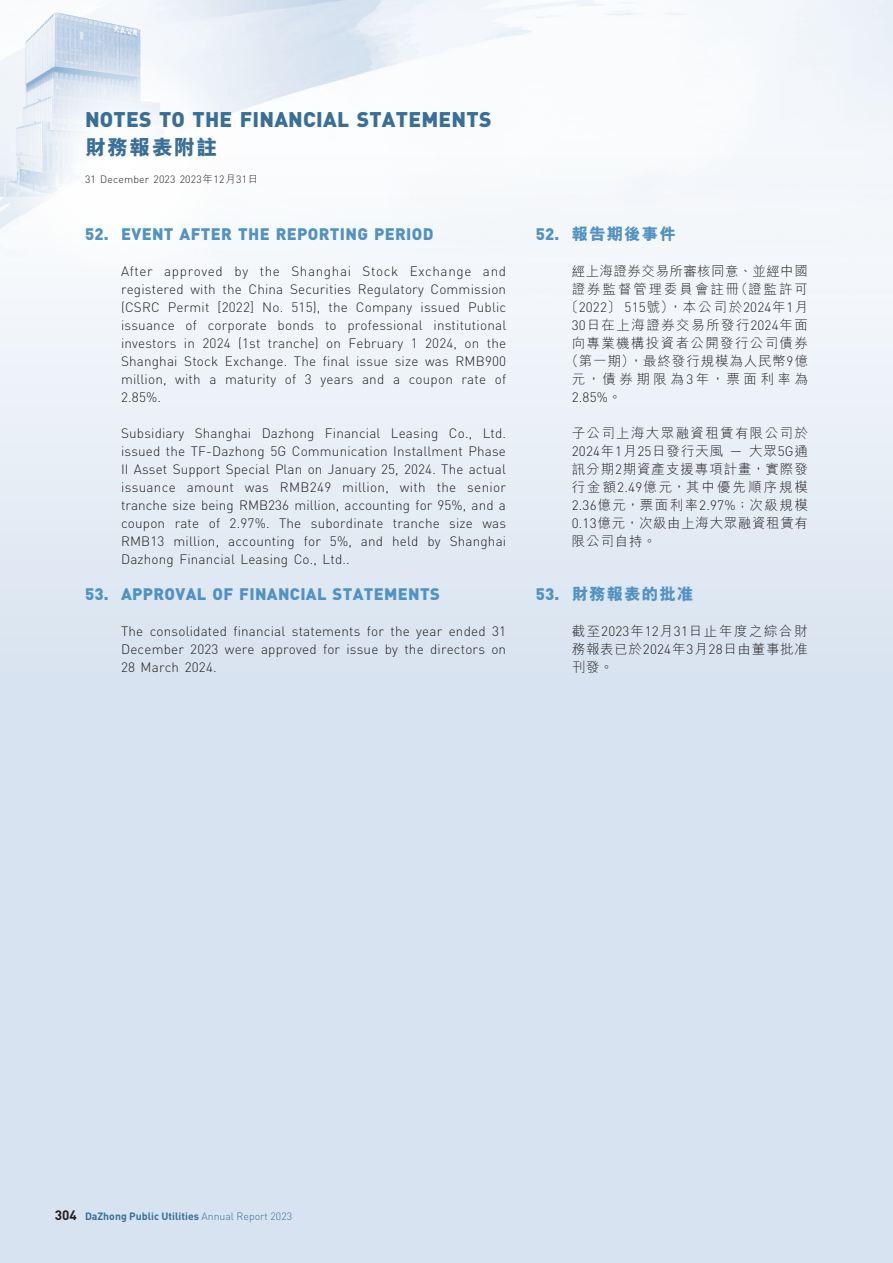
<style>
.page{position:relative;width:893px;height:1263px;background:#fff}
.page>*{position:absolute;margin:0;border:0;box-sizing:border-box;transform-origin:0 0}
.t1{font:900 21px "DIN Pro";letter-spacing:.01em;color:#3a6f95}
.t2{font:800 21px "M Hei HK";letter-spacing:.06em;color:#3a6f95}
._03_H1{font:900 16.5px "DIN Pro";letter-spacing:.02em;color:#5192c1}
._03_H1-2{font:800 16.5px "M Hei HK";letter-spacing:.06em;color:#5192c1}
._01_Body_Text{font:300 13.5px/18px "DIN Pro";letter-spacing:.015em;color:#231f20;text-align:justify}
._01_Body_Text-2{font:300 13.5px/18px "M Hei HK";letter-spacing:.1em;color:#231f20;text-align:justify}
._01_Body_Text-3{font:300 13.5px "M Hei HK";letter-spacing:.06em;color:#231f20}
._01_Body_Text-4{font:300 13.5px "M Hei HK";letter-spacing:.035em;color:#231f20}
._01_Body_Text-5{font:300 13.5px "M Hei HK";letter-spacing:.14em;color:#231f20}
._01_Body_Text-6{font:300 13.5px "M Hei HK";letter-spacing:.26em;color:#231f20}
.t3{font:700 10.5px "DIN Pro";color:#3a6f95}
.t4{font:300 10.5px "DIN Pro";letter-spacing:.015em;color:#231f20}
.s1{font-family:"M Hei HK"}
.s2{font-family:"DIN Pro";font-weight:900}
.s3{font-family:"DIN Pro"}
.s4{font-size:13.5px;color:#231f20}
.s5{font-weight:300}
</style>
<div class="page">
<img style="left:0;top:0;width:893px;height:157px">
<div style="left:0;top:157px;width:893px;height:1106px;background:linear-gradient(to bottom,#f2f5f9,#cedded)"></div>
<svg style="left:2px;top:46px;width:237px;height:237px"></svg>
<h1 class="t1" style="left:85px;top:106px;width:408px">NOTES TO THE FINANCIAL STATEMENTS</h1>
<h1 class="t2" style="left:85px;top:133px;width:134px">財務報表附註</h1>
<p class="t4" style="left:85px;top:172px;width:175px">31 December 2023 2023<span class="s1">年</span>12<span class="s1">月</span>31<span class="s1">日</span></p>
<p class="_03_H1" style="left:85px;top:223px;width:350px">52. EVENT AFTER THE REPORTING PERIOD</p>
<p class="_01_Body_Text" style="left:121px;top:262px;width:387px">After approved by the Shanghai Stock Exchange and registered with the China Securities Regulatory Commission (CSRC Permit [2022] No. 515), the Company issued Public issuance of corporate bonds to professional institutional investors in 2024 (1st tranche) on February 1 2024, on the Shanghai Stock Exchange. The final issue size was RMB900 million, with a maturity of 3 years and a coupon rate of 2.85%.</p>
<p class="_01_Body_Text" style="left:121px;top:424px;width:387px">Subsidiary Shanghai Dazhong Financial Leasing Co., Ltd. issued the TF-Dazhong 5G Communication Installment Phase II Asset Support Special Plan on January 25, 2024. The actual issuance amount was RMB249 million, with the senior tranche size being RMB236 million, accounting for 95%, and a coupon rate of 2.97%. The subordinate tranche size was RMB13 million, accounting for 5%, and held by Shanghai Dazhong Financial Leasing Co., Ltd..</p>
<p class="_03_H1" style="left:85px;top:583px;width:356px">53. APPROVAL OF FINANCIAL STATEMENTS</p>
<p class="_01_Body_Text" style="left:121px;top:622px;width:387px">The consolidated financial statements for the year ended 31<br>December 2023 were approved for issue by the directors on 28 March 2024.</p>
<p class="_03_H1-2" style="left:536px;top:223px;width:142px"><span class="s2">52.</span> 報告期後事件</p>
<p class="_01_Body_Text-4" style="left:572px;top:262px;width:238px">經上海證券交易所審核同意、並經中國</p>
<p class="_01_Body_Text-5" style="left:572px;top:280px;width:238px">證券監督管理委員會註冊（證監許可</p>
<p class="_01_Body_Text" style="left:565px;top:298px;width:244px"><span class="s1">〔</span>2022<span class="s1">〕</span> 515<span class="s1">號），本公司於</span>2024<span class="s1">年</span>1<span class="s1">月</span></p>
<p class="_01_Body_Text-2" style="left:572px;top:316px;width:238px"><span class="s3">30</span>日在上海證券交易所發行<span class="s3">2024</span>年面</p>
<p class="_01_Body_Text-2" style="left:572px;top:334px;width:238px">向專業機構投資者公開發行公司債券</p>
<p class="_01_Body_Text-3" style="left:565px;top:352px;width:244px">（第一期），最終發行規模為人民幣<span class="s3">9</span>億</p>
<p class="_01_Body_Text-6" style="left:572px;top:370px;width:238px">元，債券期限為<span class="s3">3</span>年，票面利率為</p>
<p class="_01_Body_Text" style="left:572px;top:388px;width:51px">2.85%<span class="s1">。</span></p>
<p class="_01_Body_Text-2" style="left:572px;top:424px;width:238px">子公司上海大眾融資租賃有限公司於<span class="s3">2024</span>年<span class="s3">1</span>月<span class="s3">25</span>日發行天風 <span class="s3">—</span> 大眾<span class="s3">5G</span>通訊分期<span class="s3">2</span>期資產支援專項計畫，實際發行金額<span class="s3">2.49</span>億元，其中優先順序規模<span class="s3">2.36</span>億元，票面利率<span class="s3">2.97%</span>；次級規模<span class="s3">0.13</span>億元，次級由上海大眾融資租賃有限公司自持。</p>
<p class="_03_H1-2" style="left:536px;top:583px;width:159px"><span class="s2">53.</span> 財務報表的批准</p>
<p class="_01_Body_Text-2" style="left:572px;top:622px;width:238px">截至<span class="s3">2023</span>年<span class="s3">12</span>月<span class="s3">31</span>日止年度之綜合財務報表已於<span class="s3">2024</span>年<span class="s3">3</span>月<span class="s3">28</span>日由董事批准刊發。</p>
<p class="t3" style="left:55px;top:1209px;width:239px"><span class="s4">304</span> DaZhong Public Utilities <span class="s5">Annual Report 2023</span></p>
</div>
